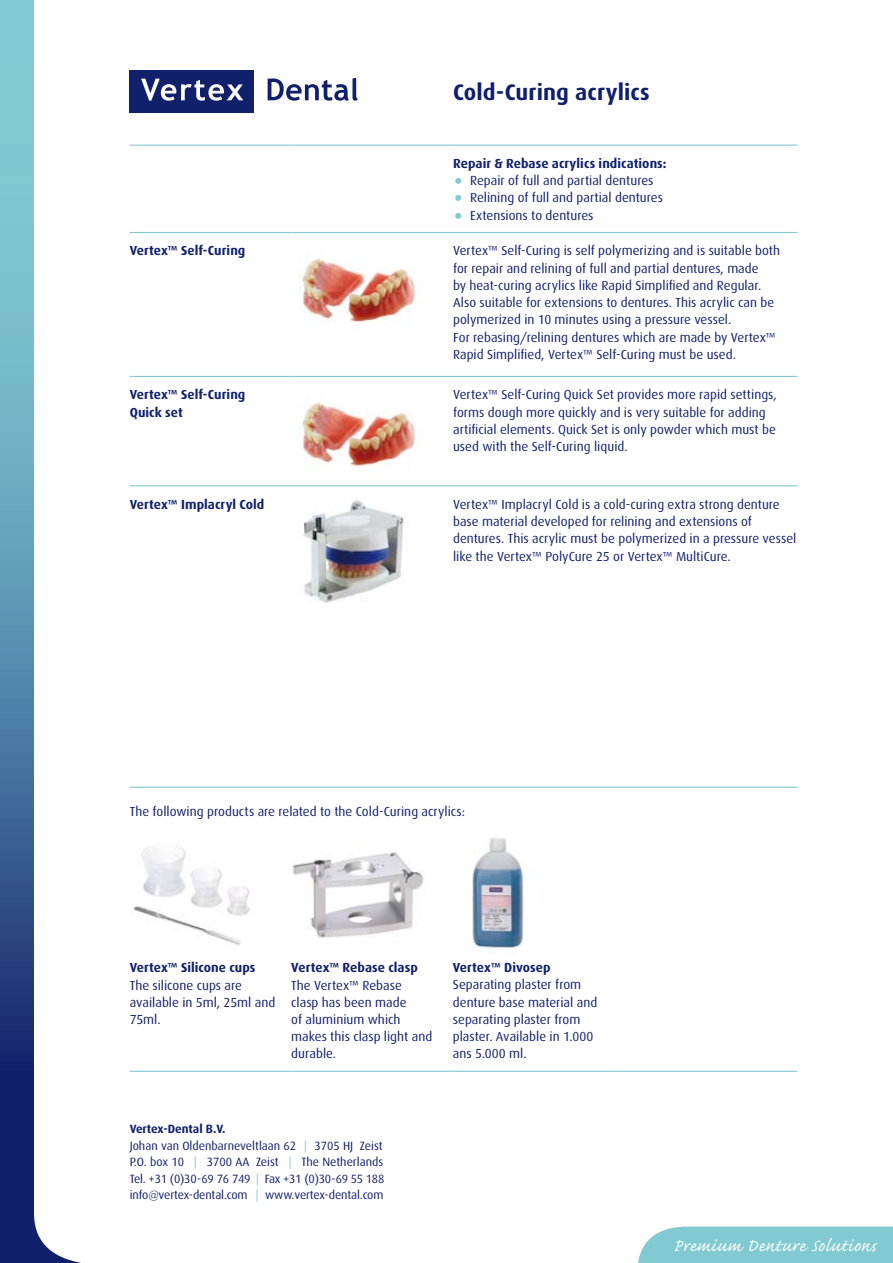
<style>
.page{position:relative;width:893px;height:1263px;background:#fff}
.page>*{position:absolute;margin:0;border:0;box-sizing:border-box;transform-origin:0 0}
.t1{font:700 22.5px "Dax";letter-spacing:.005em;color:#10206b}
.t2{font:22.35px "Caflisch Script Pro";letter-spacing:.02em;color:#fff}
.t3{font:13.2px/17.2px "Dax";color:#10206b}
.t4{font:700 13.2px/17.2px "Dax";letter-spacing:.005em;color:#10206b}
.t5{font:12px/16.5px "Dax";letter-spacing:-.01em;color:#10206b}
.s1{font-weight:700}
.s2{color:#82cad1}
</style>
<div class="page">
<svg style="left:0;top:0;width:81px;height:1263px"></svg>
<hr style="left:130px;top:145px;width:161px;height:1px;background:#82cad1">
<hr style="left:291px;top:145px;width:162px;height:1px;background:#82cad1">
<hr style="left:453px;top:145px;width:344px;height:1px;background:#82cad1">
<hr style="left:130px;top:232px;width:161px;height:1px;background:#82cad1">
<hr style="left:291px;top:232px;width:162px;height:1px;background:#82cad1">
<hr style="left:453px;top:232px;width:344px;height:1px;background:#82cad1">
<hr style="left:130px;top:376px;width:161px;height:1px;background:#82cad1">
<hr style="left:291px;top:376px;width:162px;height:1px;background:#82cad1">
<hr style="left:453px;top:376px;width:344px;height:1px;background:#82cad1">
<hr style="left:130px;top:485px;width:161px;height:1px;background:#82cad1">
<hr style="left:291px;top:485px;width:162px;height:1px;background:#82cad1">
<hr style="left:453px;top:485px;width:344px;height:1px;background:#82cad1">
<img style="left:302px;top:258px;width:114px;height:65px">
<img style="left:301px;top:402px;width:115px;height:65px">
<img style="left:303px;top:499px;width:101px;height:104px">
<div style="left:638px;top:1226px;width:255px;height:37px;background:#82cad1"></div>
<hr style="left:130px;top:1071px;width:161px;height:1px;background:#82cad1">
<hr style="left:291px;top:1071px;width:162px;height:1px;background:#82cad1">
<hr style="left:453px;top:1071px;width:161px;height:1px;background:#82cad1">
<hr style="left:614px;top:1071px;width:162px;height:1px;background:#82cad1">
<svg style="left:776px;top:1071px;width:21px;height:1px"></svg>
<img style="left:133px;top:847px;width:117px;height:99px">
<img style="left:292px;top:852px;width:132px;height:86px">
<img style="left:472px;top:838px;width:52px;height:111px">
<hr style="left:130px;top:787px;width:667px;height:1px;background:#82cad1">
<div style="left:130px;top:70px;width:124px;height:43px;background:#10206b"></div>
<svg style="left:141px;top:79px;width:102px;height:22px"></svg>
<svg style="left:268px;top:78px;width:90px;height:23px"></svg>
<h1 class="t1" style="left:453px;top:80px;width:198px">Cold-Curing acrylics</h1>
<p class="t4" style="left:453px;top:155px;width:215px">Repair &amp; Rebase acrylics indications:</p>
<p class="t3" style="left:470px;top:172px;width:194px">Repair of full and partial dentures<br>Relining of full and partial dentures<br>Extensions to dentures</p>
<p class="t4" style="left:130px;top:242px;width:117px">Vertex™ Self-Curing</p>
<p class="t3" style="left:453px;top:242px;width:329px">Vertex™ Self-Curing is self polymerizing and is suitable both for repair and relining of full and partial dentures, made<br>by heat-curing acrylics like Rapid Simplified and Regular.<br>Also suitable for extensions to dentures. This acrylic can be polymerized in 10 minutes using a pressure vessel.<br>For rebasing/relining dentures which are made by Vertex™ Rapid Simplified, Vertex™ Self-Curing must be used.</p>
<p class="t4" style="left:130px;top:386px;width:117px">Vertex™ Self-Curing<br>Quick set</p>
<p class="t3" style="left:453px;top:386px;width:325px">Vertex™ Self-Curing Quick Set provides more rapid settings, forms dough more quickly and is very suitable for adding artificial elements. Quick Set is only powder which must be used with the Self-Curing liquid.</p>
<p class="t4" style="left:130px;top:496px;width:136px">Vertex™ Implacryl Cold</p>
<p class="t3" style="left:453px;top:496px;width:345px">Vertex™ Implacryl Cold is a cold-curing extra strong denture base material developed for relining and extensions of dentures. This acrylic must be polymerized in a pressure vessel like the Vertex™ PolyCure 25 or Vertex™ MultiCure.</p>
<p class="t3" style="left:130px;top:802px;width:337px">The following products are related to the Cold-Curing acrylics:</p>
<p class="t4" style="left:130px;top:959px;width:127px">Vertex™ Silicone cups</p>
<p class="t3" style="left:130px;top:976px;width:147px">The silicone cups are available in 5ml, 25ml and<br>75ml.</p>
<p class="t4" style="left:291px;top:959px;width:128px">Vertex™ Rebase clasp</p>
<p class="t3" style="left:291px;top:976px;width:143px">The Vertex™ Rebase clasp has been made<br>of aluminium which makes this clasp light and durable.</p>
<p class="t4" style="left:453px;top:959px;width:99px">Vertex™ Divosep</p>
<p class="t3" style="left:453px;top:976px;width:146px">Separating plaster from denture base material and separating plaster from plaster. Available in 1.000 ans 5.000 ml.</p>
<p class="t5" style="left:130px;top:1121px;width:256px"><span class="s1">Vertex-Dental B.V.<br></span>Johan van Oldenbarneveltlaan 62 <span class="s2">|</span> 3705 HJ Zeist P.O. box 10 <span class="s2">|</span> 3700 AA Zeist <span class="s2">|</span> The Netherlands Tel. +31 (0)30-69 76 749 <span class="s2">|</span> Fax +31 (0)30-69 55 188 info@vertex-dental.com <span class="s2">|</span> www.vertex-dental.com</p>
<h2 class="t2" style="left:673px;top:1234px;width:204px">Premium Denture Solutions</h2>
</div>
